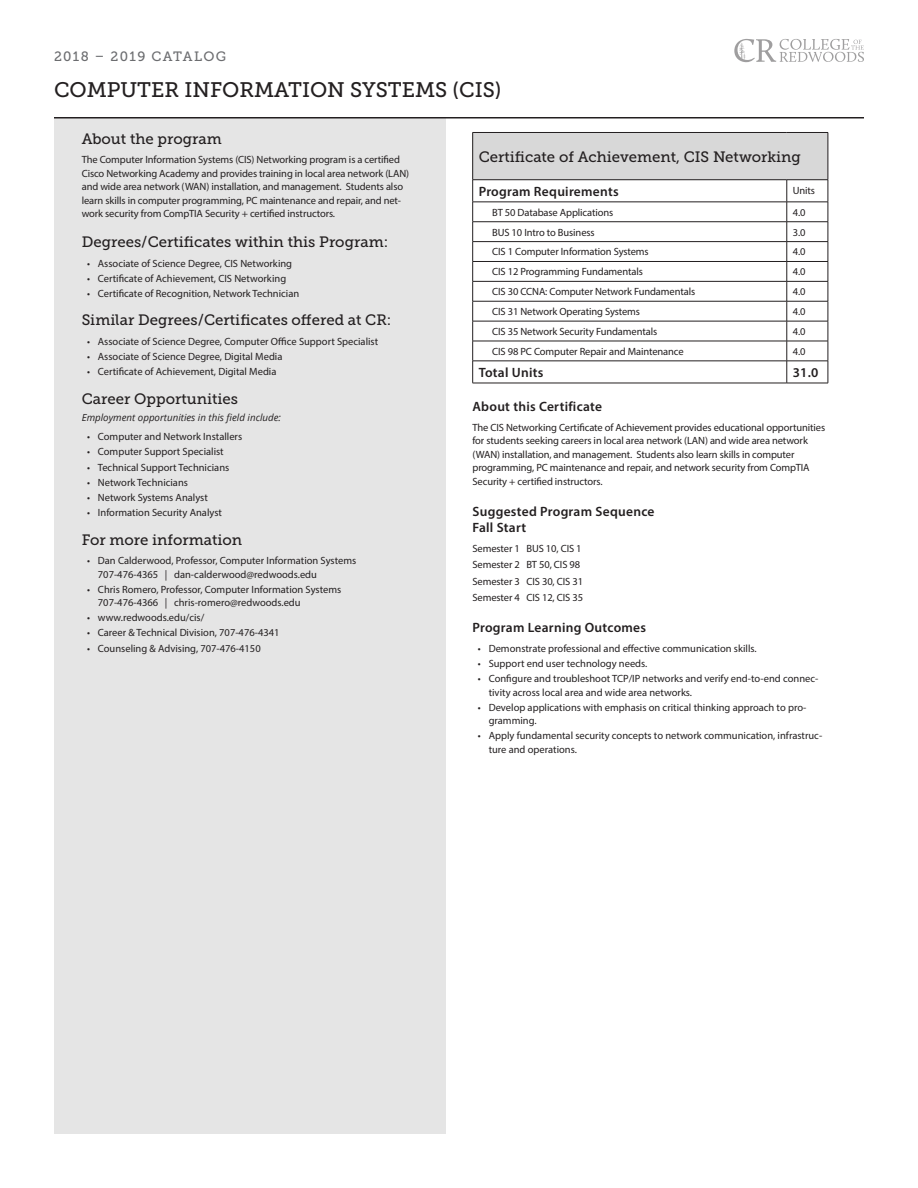
<style>
.page{position:relative;width:918px;height:1188px;background:#fff}
.page>*{position:absolute;margin:0;border:0;box-sizing:border-box;transform-origin:0 0}
.H1_-_Department{font:21px "Museo Slab 500";color:#231f20}
.t1{font:15px "Museo Slab 500";color:#231f20}
.H4_bold{font:600 13.5px/16.2px "Myriad Pro";letter-spacing:.02em;color:#231f20}
.t2{font:13.5px "Museo Slab 500";letter-spacing:.1em;color:#6c6d70}
.Body_Text{font:10.5px/13.5px "Myriad Pro";color:#231f20}
.Body_Text_-_Degrees{font:10.5px "Myriad Pro";letter-spacing:-.01em;color:#231f20}
.Notes{font:italic 9.75px "Open Sans";color:#231f20}
</style>
<div class="page">
<div style="left:54px;top:118px;width:392px;height:1016px;background:#e5e5e5"></div>
<hr style="left:54px;top:117px;width:810px;height:1px;background:#231f20">
<div style="left:473px;top:132px;width:355px;height:48px;background:#d8d8d8"></div>
<hr style="left:828px;top:133px;width:1px;height:47px;background:#231f20">
<hr style="left:472px;top:202px;width:315px;height:1px;background:#231f20">
<hr style="left:787px;top:202px;width:41px;height:1px;background:#231f20">
<hr style="left:472px;top:221px;width:315px;height:1px;background:#231f20">
<hr style="left:787px;top:221px;width:41px;height:1px;background:#231f20">
<hr style="left:472px;top:241px;width:315px;height:1px;background:#231f20">
<hr style="left:787px;top:241px;width:41px;height:1px;background:#231f20">
<hr style="left:472px;top:261px;width:315px;height:1px;background:#231f20">
<hr style="left:787px;top:261px;width:41px;height:1px;background:#231f20">
<hr style="left:472px;top:281px;width:315px;height:1px;background:#231f20">
<hr style="left:787px;top:281px;width:41px;height:1px;background:#231f20">
<hr style="left:472px;top:301px;width:315px;height:1px;background:#231f20">
<hr style="left:787px;top:301px;width:41px;height:1px;background:#231f20">
<hr style="left:472px;top:321px;width:315px;height:1px;background:#231f20">
<hr style="left:787px;top:321px;width:41px;height:1px;background:#231f20">
<hr style="left:472px;top:341px;width:315px;height:1px;background:#231f20">
<hr style="left:787px;top:341px;width:41px;height:1px;background:#231f20">
<hr style="left:472px;top:361px;width:315px;height:1px;background:#231f20">
<svg style="left:472px;top:180px;width:1px;height:203px"></svg>
<hr style="left:787px;top:361px;width:41px;height:1px;background:#231f20">
<svg style="left:787px;top:180px;width:1px;height:203px"></svg>
<svg style="left:828px;top:180px;width:1px;height:203px"></svg>
<hr style="left:472px;top:383px;width:315px;height:1px;background:#231f20">
<hr style="left:787px;top:383px;width:41px;height:1px;background:#231f20">
<hr style="left:472px;top:133px;width:1px;height:47px;background:#231f20">
<hr style="left:472px;top:132px;width:315px;height:1px;background:#231f20">
<hr style="left:787px;top:132px;width:41px;height:1px;background:#231f20">
<hr style="left:472px;top:179px;width:315px;height:1px;background:#231f20">
<hr style="left:787px;top:179px;width:41px;height:1px;background:#231f20">
<svg style="left:734px;top:39px;width:130px;height:23px"></svg>
<p class="t2" style="left:54px;top:49px;width:174px">2018 – 2019 CATALOG</p>
<h2 class="H1_-_Department" style="left:54px;top:78px;width:449px">COMPUTER INFORMATION SYSTEMS (CIS)</h2>
<h2 class="t1" style="left:82px;top:130px;width:142px">About the program</h2>
<p class="Body_Text" style="left:82px;top:153px;width:329px">The Computer Information Systems (CIS) Networking program is a certified Cisco Networking Academy and provides training in local area network (LAN) and wide area network (WAN) installation, and management. Students also learn skills in computer programming, PC maintenance and repair, and net&shy;work security from CompTIA Security + certified instructors.</p>
<h2 class="t1" style="left:82px;top:234px;width:308px">Degrees/Certificates within this Program:</h2>
<p class="Body_Text" style="left:87px;top:256px;width:207px">• Associate of Science Degree, CIS Networking</p>
<p class="Body_Text" style="left:87px;top:271px;width:201px">• Certificate of Achievement, CIS Networking</p>
<p class="Body_Text" style="left:87px;top:286px;width:214px">• Certificate of Recognition, Network Technician</p>
<h2 class="t1" style="left:82px;top:312px;width:311px">Similar Degrees/Certificates offered at CR:</h2>
<p class="Body_Text" style="left:87px;top:334px;width:293px">• Associate of Science Degree, Computer Office Support Specialist</p>
<p class="Body_Text" style="left:87px;top:350px;width:197px">• Associate of Science Degree, Digital Media</p>
<p class="Body_Text" style="left:87px;top:365px;width:191px">• Certificate of Achievement, Digital Media</p>
<h2 class="t1" style="left:82px;top:390px;width:158px">Career Opportunities</h2>
<p class="Notes" style="left:82px;top:411px;width:201px">Employment opportunities in this field include:</p>
<p class="Body_Text" style="left:87px;top:430px;width:157px">• Computer and Network Installers</p>
<p class="Body_Text" style="left:87px;top:445px;width:138px">• Computer Support Specialist</p>
<p class="Body_Text" style="left:87px;top:460px;width:144px">• Technical Support Technicians</p>
<p class="Body_Text" style="left:87px;top:475px;width:102px">• Network Technicians</p>
<p class="Body_Text" style="left:87px;top:490px;width:122px">• Network Systems Analyst</p>
<p class="Body_Text" style="left:87px;top:506px;width:136px">• Information Security Analyst</p>
<h2 class="t1" style="left:82px;top:531px;width:162px">For more information</h2>
<p class="Body_Text" style="left:98px;top:554px;width:260px;text-indent:-11px">• Dan Calderwood, Professor, Computer Information Systems<br>707-476-4365 | dan-calderwood@redwoods.edu</p>
<p class="Body_Text" style="left:98px;top:582px;width:245px;text-indent:-11px">• Chris Romero, Professor, Computer Information Systems<br>707-476-4366 | chris-romero@redwoods.edu</p>
<p class="Body_Text" style="left:87px;top:611px;width:119px">• www.redwoods.edu/cis/</p>
<p class="Body_Text" style="left:87px;top:626px;width:194px">• Career &amp; Technical Division, 707-476-4341</p>
<p class="Body_Text" style="left:87px;top:641px;width:175px">• Counseling &amp; Advising, 707-476-4150</p>
<h2 class="t1" style="left:479px;top:148px;width:324px">Certificate of Achievement, CIS Networking</h2>
<h3 class="H4_bold" style="left:479px;top:183px;width:142px">Program Requirements</h3>
<p class="Body_Text" style="left:793px;top:183px;width:24px">Units</p>
<p class="Body_Text_-_Degrees" style="left:492px;top:206px;width:123px">BT 50 Database Applications</p>
<p class="Body_Text" style="left:793px;top:205px;width:14px">4.0</p>
<p class="Body_Text_-_Degrees" style="left:492px;top:226px;width:104px">BUS 10 Intro to Business</p>
<p class="Body_Text" style="left:793px;top:225px;width:14px">3.0</p>
<p class="Body_Text_-_Degrees" style="left:492px;top:245px;width:158px">CIS 1 Computer Information Systems</p>
<p class="Body_Text" style="left:793px;top:245px;width:14px">4.0</p>
<p class="Body_Text_-_Degrees" style="left:492px;top:265px;width:152px">CIS 12 Programming Fundamentals</p>
<p class="Body_Text" style="left:793px;top:265px;width:14px">4.0</p>
<p class="Body_Text_-_Degrees" style="left:492px;top:285px;width:205px">CIS 30 CCNA: Computer Network Fundamentals</p>
<p class="Body_Text" style="left:793px;top:285px;width:14px">4.0</p>
<p class="Body_Text_-_Degrees" style="left:492px;top:305px;width:149px">CIS 31 Network Operating Systems</p>
<p class="Body_Text" style="left:793px;top:305px;width:14px">4.0</p>
<p class="Body_Text_-_Degrees" style="left:492px;top:325px;width:167px">CIS 35 Network Security Fundamentals</p>
<p class="Body_Text" style="left:793px;top:325px;width:14px">4.0</p>
<p class="Body_Text_-_Degrees" style="left:492px;top:345px;width:193px">CIS 98 PC Computer Repair and Maintenance</p>
<p class="Body_Text" style="left:793px;top:344px;width:14px">4.0</p>
<h3 class="H4_bold" style="left:479px;top:364px;width:66px">Total Units</h3>
<h3 class="H4_bold" style="left:793px;top:364px;width:27px">31.0</h3>
<h3 class="H4_bold" style="left:472px;top:398px;width:131px">About this Certificate</h3>
<p class="Body_Text" style="left:472px;top:420px;width:354px">The CIS Networking Certificate of Achievement provides educational opportunities for students seeking careers in local area network (LAN) and wide area network (WAN) installation, and management. Students also learn skills in computer programming, PC maintenance and repair, and network security from CompTIA Security + certified instructors.</p>
<h3 class="H4_bold" style="left:472px;top:503px;width:184px">Suggested Program Sequence<br>Fall Start</h3>
<p class="Body_Text" style="left:472px;top:541px;width:111px">Semester 1 BUS 10, CIS 1</p>
<p class="Body_Text" style="left:472px;top:558px;width:109px">Semester 2 BT 50, CIS 98</p>
<p class="Body_Text" style="left:472px;top:574px;width:112px">Semester 3 CIS 30, CIS 31</p>
<p class="Body_Text" style="left:472px;top:591px;width:112px">Semester 4 CIS 12, CIS 35</p>
<h3 class="H4_bold" style="left:472px;top:620px;width:175px">Program Learning Outcomes</h3>
<p class="Body_Text" style="left:478px;top:642px;width:280px">• Demonstrate professional and effective communication skills.</p>
<p class="Body_Text" style="left:478px;top:657px;width:171px">• Support end user technology needs.</p>
<p class="Body_Text" style="left:489px;top:672px;width:331px;text-indent:-11px">• Configure and troubleshoot TCP/IP networks and verify end-to-end connec&shy;tivity across local area and wide area networks.</p>
<p class="Body_Text" style="left:489px;top:700px;width:319px;text-indent:-11px">• Develop applications with emphasis on critical thinking approach to pro&shy;gramming.</p>
<p class="Body_Text" style="left:489px;top:729px;width:335px;text-indent:-11px">• Apply fundamental security concepts to network communication, infrastruc&shy;ture and operations.</p>
</div>
